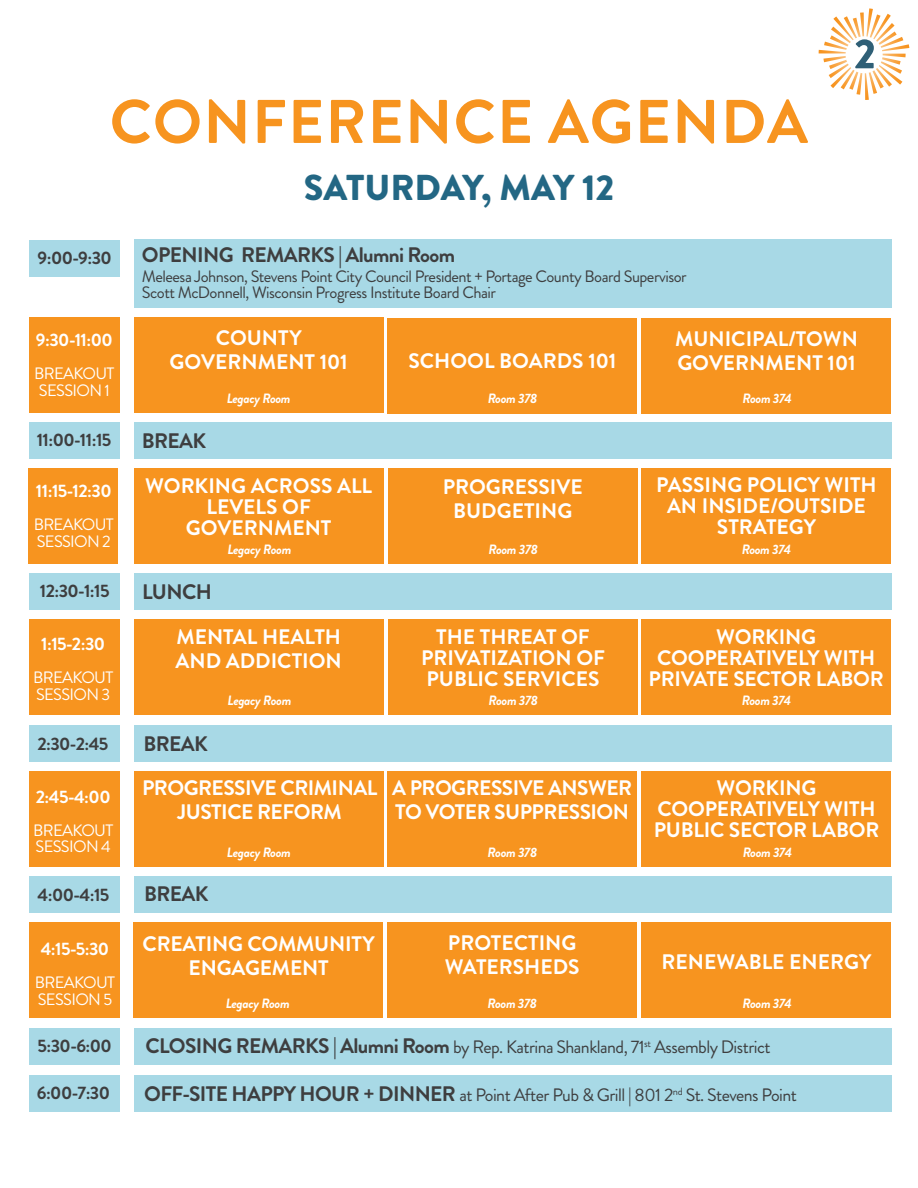
<style>
.page{position:relative;width:918px;height:1188px;background:#fff}
.page>*{position:absolute;margin:0;border:0;box-sizing:border-box;transform-origin:0 0}
.t1{font:700 61.5px "Brandon Grotesque";letter-spacing:.02em;color:#f7941f}
.t2{font:900 36px "Brandon Grotesque";color:#236784}
.t3{font:700 21px/21px "Brandon Grotesque";color:#fff;text-align:center}
.t4{font:700 21px/24px "Brandon Grotesque";letter-spacing:-.025em;color:#fff}
.t5{font:700 21px "Brandon Grotesque";letter-spacing:-.03em;color:#3e3e3f}
.t6{font:18px "Brandon Grotesque";letter-spacing:-.03em;color:#3e3e3f}
.t7{font:700 18px "Brandon Grotesque";letter-spacing:-.03em;color:#3e3e3f}
.t8{font:700 18px "Brandon Grotesque";letter-spacing:-.03em;color:#fff}
.t9{font:16.5px/16.5px "Brandon Grotesque";letter-spacing:-.03em;color:#3e3e3f}
.t10{font:16.5px/16.5px "Brandon Grotesque";letter-spacing:-.04em;color:#fff}
.t11{font:italic 700 13.5px "Brandon Grotesque";letter-spacing:-.03em;color:#fff}
.s1{font-weight:700;font-size:21px}
</style>
<div class="page">
<svg style="left:819px;top:8px;width:90px;height:92px"></svg>
<div style="left:134px;top:239px;width:757px;height:69px;background:#a8d9e6"></div>
<div style="left:134px;top:422px;width:757px;height:37px;background:#a8d9e6"></div>
<div style="left:134px;top:573px;width:757px;height:37px;background:#a8d9e6"></div>
<div style="left:134px;top:620px;width:250px;height:95px;background:#f7941f"></div>
<div style="left:642px;top:620px;width:249px;height:95px;background:#f7941f"></div>
<div style="left:388px;top:620px;width:250px;height:95px;background:#f7941f"></div>
<div style="left:134px;top:725px;width:757px;height:36px;background:#a8d9e6"></div>
<div style="left:642px;top:771px;width:249px;height:95px;background:#f7941f"></div>
<div style="left:388px;top:771px;width:249px;height:95px;background:#f7941f"></div>
<div style="left:134px;top:771px;width:250px;height:95px;background:#f7941f"></div>
<div style="left:134px;top:876px;width:757px;height:37px;background:#a8d9e6"></div>
<div style="left:642px;top:923px;width:249px;height:95px;background:#f7941f"></div>
<div style="left:388px;top:923px;width:249px;height:95px;background:#f7941f"></div>
<div style="left:133px;top:923px;width:250px;height:95px;background:#f7941f"></div>
<div style="left:134px;top:1028px;width:757px;height:36px;background:#a8d9e6"></div>
<div style="left:134px;top:1075px;width:757px;height:37px;background:#a8d9e6"></div>
<div style="left:29px;top:240px;width:90px;height:37px;background:#a8d9e6"></div>
<div style="left:29px;top:317px;width:90px;height:95px;background:#f7941f"></div>
<div style="left:29px;top:422px;width:90px;height:37px;background:#a8d9e6"></div>
<div style="left:28px;top:468px;width:90px;height:96px;background:#f7941f"></div>
<div style="left:29px;top:573px;width:90px;height:37px;background:#a8d9e6"></div>
<div style="left:29px;top:620px;width:90px;height:95px;background:#f7941f"></div>
<div style="left:29px;top:725px;width:90px;height:36px;background:#a8d9e6"></div>
<div style="left:29px;top:771px;width:90px;height:95px;background:#f7941f"></div>
<div style="left:29px;top:876px;width:90px;height:37px;background:#a8d9e6"></div>
<div style="left:29px;top:923px;width:90px;height:95px;background:#f7941f"></div>
<div style="left:29px;top:1028px;width:90px;height:36px;background:#a8d9e6"></div>
<div style="left:29px;top:1075px;width:90px;height:37px;background:#a8d9e6"></div>
<div style="left:388px;top:318px;width:249px;height:95px;background:#f7941f"></div>
<div style="left:134px;top:317px;width:250px;height:95px;background:#f7941f"></div>
<div style="left:642px;top:319px;width:249px;height:95px;background:#f7941f"></div>
<div style="left:641px;top:468px;width:250px;height:96px;background:#f7941f"></div>
<div style="left:388px;top:468px;width:250px;height:96px;background:#f7941f"></div>
<div style="left:134px;top:468px;width:250px;height:96px;background:#f7941f"></div>
<p class="t1" style="left:110px;top:79px;width:700px">CONFERENCE AGENDA</p>
<p class="t2" style="left:304px;top:162px;width:312px">SATURDAY, MAY 12</p>
<p class="t7" style="left:38px;top:245px;width:76px">9:00-9:30</p>
<p class="t5" style="left:142px;top:240px;width:315px">OPENING REMARKS | Alumni Room</p>
<p class="t9" style="left:142px;top:268px;width:546px">Meleesa Johnson, Stevens Point City Council President + Portage County Board Supervisor<br>Scott McDonnell, Wisconsin Progress Institute Board Chair</p>
<p class="t8" style="left:36px;top:328px;width:78px">9:30-11:00</p>
<p class="t10" style="left:34px;top:366px;width:82px">BREAKOUT<br>SESSION 1</p>
<p class="t3" style="left:216px;top:327px;width:87px">COUNTY</p>
<p class="t3" style="left:170px;top:351px;width:180px">GOVERNMENT 101</p>
<p class="t3" style="left:675px;top:329px;width:184px">MUNICIPAL/TOWN</p>
<p class="t3" style="left:677px;top:353px;width:180px">GOVERNMENT 101</p>
<p class="t3" style="left:409px;top:351px;width:209px">SCHOOL BOARDS 101</p>
<p class="t11" style="left:227px;top:389px;width:65px">Legacy Room</p>
<p class="t11" style="left:488px;top:389px;width:51px">Room 378</p>
<p class="t11" style="left:742px;top:389px;width:51px">Room 374</p>
<p class="t7" style="left:37px;top:427px;width:76px">11:00-11:15</p>
<p class="t5" style="left:142px;top:426px;width:66px">BREAK</p>
<p class="t8" style="left:36px;top:479px;width:77px">11:15-12:30</p>
<p class="t10" style="left:34px;top:517px;width:82px">BREAKOUT<br>SESSION 2</p>
<p class="t3" style="left:656px;top:475px;width:222px">PASSING POLICY WITH<br>AN INSIDE/OUTSIDE</p>
<p class="t3" style="left:717px;top:517px;width:101px">STRATEGY</p>
<p class="t3" style="left:145px;top:475px;width:229px">WORKING ACROSS ALL</p>
<p class="t3" style="left:206px;top:496px;width:106px">LEVELS OF</p>
<p class="t3" style="left:186px;top:517px;width:147px">GOVERNMENT</p>
<p class="t3" style="left:443px;top:476px;width:142px">PROGRESSIVE</p>
<p class="t3" style="left:453px;top:500px;width:121px">BUDGETING</p>
<p class="t11" style="left:227px;top:540px;width:65px">Legacy Room</p>
<p class="t11" style="left:488px;top:540px;width:51px">Room 378</p>
<p class="t11" style="left:742px;top:540px;width:51px">Room 374</p>
<p class="t7" style="left:40px;top:578px;width:71px">12:30-1:15</p>
<p class="t5" style="left:142px;top:577px;width:71px">LUNCH</p>
<p class="t8" style="left:41px;top:631px;width:65px">1:15-2:30</p>
<p class="t10" style="left:33px;top:669px;width:82px">BREAKOUT<br>SESSION 3</p>
<p class="t3" style="left:176px;top:626px;width:166px">MENTAL HEALTH</p>
<p class="t3" style="left:176px;top:650px;width:168px">AND ADDICTION</p>
<p class="t3" style="left:421px;top:626px;width:185px">THE THREAT OF<br>PRIVATIZATION OF<br>PUBLIC SERVICES</p>
<p class="t3" style="left:716px;top:626px;width:101px">WORKING</p>
<p class="t3" style="left:657px;top:647px;width:220px">COOPERATIVELY WITH</p>
<p class="t3" style="left:649px;top:668px;width:237px">PRIVATE SECTOR LABOR</p>
<p class="t11" style="left:228px;top:691px;width:65px">Legacy Room</p>
<p class="t11" style="left:488px;top:691px;width:51px">Room 378</p>
<p class="t11" style="left:742px;top:691px;width:51px">Room 374</p>
<p class="t7" style="left:37px;top:731px;width:73px">2:30-2:45</p>
<p class="t5" style="left:144px;top:729px;width:66px">BREAK</p>
<p class="t8" style="left:36px;top:784px;width:76px">2:45-4:00</p>
<p class="t10" style="left:33px;top:822px;width:82px">BREAKOUT<br>SESSION 4</p>
<p class="t4" style="left:142px;top:776px;width:237px">PROGRESSIVE CRIMINAL</p>
<p class="t4" style="left:178px;top:800px;width:166px">JUSTICE REFORM</p>
<p class="t4" style="left:392px;top:776px;width:242px">A PROGRESSIVE ANSWER<br>TO VOTER SUPPRESSION</p>
<p class="t3" style="left:717px;top:777px;width:101px">WORKING</p>
<p class="t3" style="left:654px;top:798px;width:227px;text-align:left">COOPERATIVELY WITH<br>PUBLIC SECTOR LABOR</p>
<p class="t11" style="left:227px;top:843px;width:65px">Legacy Room</p>
<p class="t11" style="left:488px;top:843px;width:51px">Room 378</p>
<p class="t11" style="left:743px;top:843px;width:51px">Room 374</p>
<p class="t7" style="left:38px;top:882px;width:73px">4:00-4:15</p>
<p class="t5" style="left:144px;top:880px;width:66px">BREAK</p>
<p class="t8" style="left:41px;top:936px;width:70px">4:15-5:30</p>
<p class="t10" style="left:35px;top:974px;width:82px">BREAKOUT<br>SESSION 5</p>
<p class="t3" style="left:143px;top:932px;width:234px;line-height:24px">CREATING COMMUNITY<br>ENGAGEMENT</p>
<p class="t3" style="left:448px;top:933px;width:130px">PROTECTING</p>
<p class="t3" style="left:445px;top:957px;width:137px">WATERSHEDS</p>
<p class="t3" style="left:662px;top:952px;width:211px">RENEWABLE ENERGY</p>
<p class="t11" style="left:226px;top:994px;width:65px">Legacy Room</p>
<p class="t11" style="left:487px;top:994px;width:51px">Room 378</p>
<p class="t11" style="left:742px;top:994px;width:51px">Room 374</p>
<p class="t7" style="left:38px;top:1034px;width:76px">5:30-6:00</p>
<p class="t6" style="left:145px;top:1034px;width:627px"><span class="s1">CLOSING REMARKS | Alumni Room</span> by Rep. Katrina Shankland, 71<sup>st</sup> Assembly District</p>
<p class="t7" style="left:37px;top:1080px;width:75px">6:00-7:30</p>
<p class="t6" style="left:144px;top:1083px;width:654px"><span class="s1">OFF-SITE HAPPY HOUR + DINNER</span> at Point After Pub &amp; Grill | 801 2<sup>nd</sup> St. Stevens Point</p>
</div>
